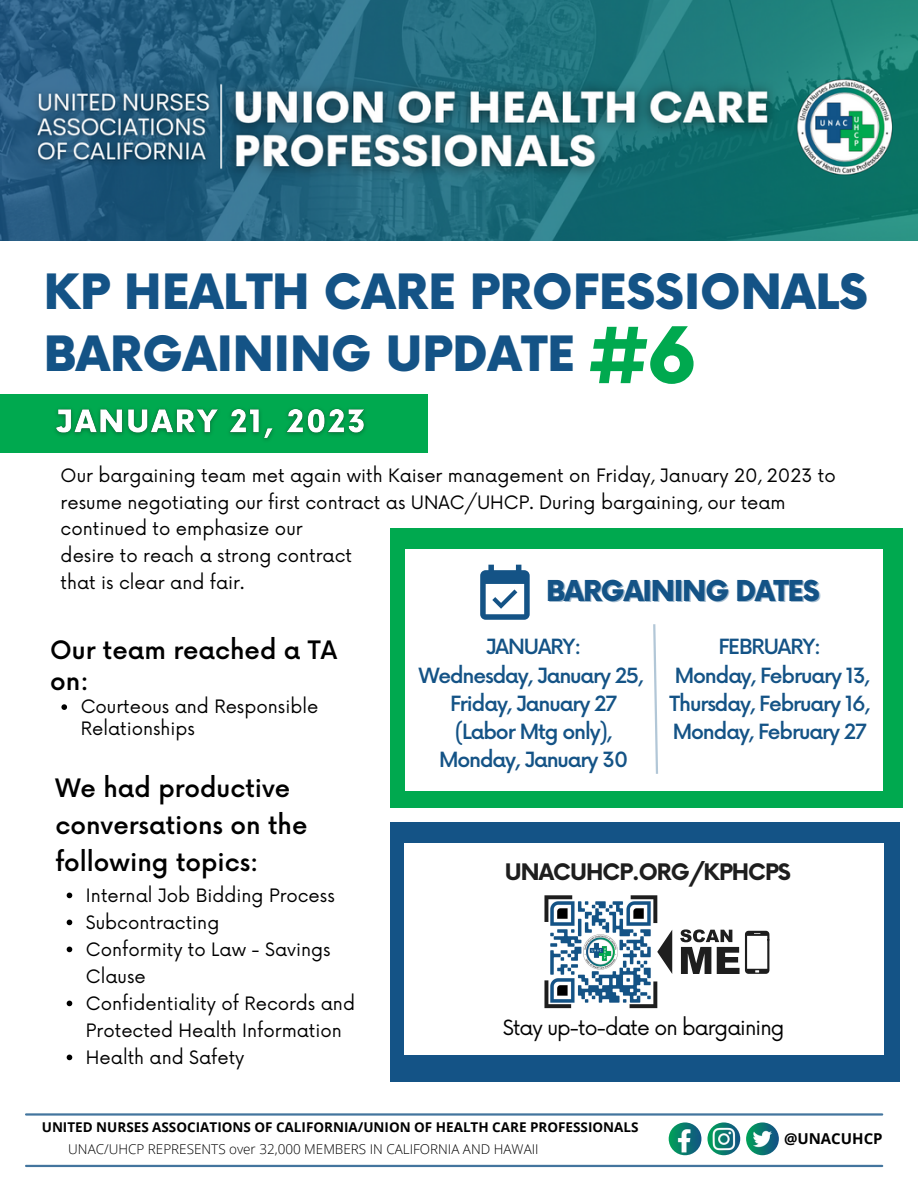
<style>
.page{position:relative;width:918px;height:1188px;background:#fff}
.page>*{position:absolute;margin:0;border:0;box-sizing:border-box;transform-origin:0 0}
.t1{font:900 47.4px/61.9px "Now";color:#145386}
.t2{font:900 28.05px "Now";letter-spacing:-.045em;color:#145386}
.t3{font:500 24.75px/37.2px "Now";color:#000}
.t4{font:700 22.2px "Now";letter-spacing:-.045em;color:#1e1e1e}
.t5{font:500 20.4px/28.2px "Now";letter-spacing:-.055em;color:#145386;text-align:center}
.t6{font:20.4px "Now";letter-spacing:-.045em;color:#000}
.t7{font:18px/27px "Now";color:#000}
.t8{font:700 15px "Open Sans";color:#000}
.t9{font:700 13.5px "Open Sans";color:#000}
.t10{font:300 13.5px "Open Sans";color:#000}
.s1{font-size:75.9px;color:#00a94f}
</style>
<div class="page">
<div style="left:0;top:394px;width:428px;height:59px;background:#00a94f"></div>
<hr style="left:26px;top:1113px;width:856px;height:3px;background:#145386">
<hr style="left:26px;top:1165px;width:856px;height:2px;background:#145386">
<img style="left:669px;top:1122px;width:32px;height:33px;border-radius:50%">
<img style="left:707px;top:1122px;width:33px;height:33px;border-radius:50%">
<img style="left:746px;top:1122px;width:33px;height:33px;border-radius:50%">
<div style="left:391px;top:822px;width:509px;height:260px;background:#145386"></div>
<div style="left:404px;top:843px;width:480px;height:212px;background:#fff"></div>
<svg style="left:680px;top:929px;width:89px;height:45px"></svg>
<svg style="left:544px;top:895px;width:128px;height:113px"></svg>
<img style="left:550px;top:901px;width:101px;height:102px">
<div style="left:391px;top:528px;width:512px;height:279px;background:#00a94f"></div>
<div style="left:406px;top:549px;width:477px;height:241px;background:#fff"></div>
<svg style="left:480px;top:565px;width:50px;height:55px"></svg>
<img style="left:56px;top:408px;width:310px;height:32px">
<svg style="left:61px;top:704px;width:6px;height:6px"></svg>
<svg style="left:67px;top:893px;width:5px;height:5px"></svg>
<svg style="left:67px;top:920px;width:5px;height:5px"></svg>
<svg style="left:67px;top:947px;width:5px;height:5px"></svg>
<svg style="left:67px;top:1001px;width:5px;height:5px"></svg>
<svg style="left:67px;top:1055px;width:5px;height:5px"></svg>
<img style="left:0;top:0;width:918px;height:240px">
<svg style="left:653px;top:624px;width:5px;height:150px"></svg>
<h1 class="t1" style="left:44px;top:264px;width:826px">KP HEALTH CARE PROFESSIONALS<br>BARGAINING UPDATE <span class="s1">#6</span></h1>
<p class="t7" style="left:61px;top:463px;width:777px">Our bargaining team met again with Kaiser management on Friday, January 20, 2023 to resume negotiating our first contract as UNAC/UHCP. During bargaining, our team</p>
<p class="t7" style="left:61px;top:516px;width:293px">continued to emphasize our desire to reach a strong contract that is clear and fair.</p>
<h3 class="t3" style="left:50px;top:637px;width:289px;line-height:30.3px">Our team reached a TA on:</h3>
<p class="t7" style="left:81px;top:697px;width:239px;line-height:21.3px">Courteous and Responsible<br>Relationships</p>
<h3 class="t3" style="left:55px;top:771px;width:254px">We had productive conversations on the following topics:</h3>
<p class="t7" style="left:86px;top:883px;width:271px">Internal Job Bidding Process<br>Subcontracting<br>Conformity to Law - Savings<br>Clause<br>Confidentiality of Records and<br>Protected Health Information<br>Health and Safety</p>
<h2 class="t2" style="left:546px;top:576px;width:275px">BARGAINING DATES</h2>
<p class="t5" style="left:419px;top:634px;width:226px">JANUARY:<br>Wednesday, January 25,<br>Friday, January 27 (Labor Mtg only),<br>Monday, January 30</p>
<p class="t5" style="left:670px;top:634px;width:202px">FEBRUARY:<br>Monday, February 13,<br>Thursday, February 16,<br>Monday, February 27</p>
<p class="t4" style="left:505px;top:860px;width:288px">UNACUHCP.ORG/KPHCPS</p>
<p class="t6" style="left:503px;top:1017px;width:283px">Stay up-to-date on bargaining</p>
<p class="t9" style="left:42px;top:1118px;width:598px">UNITED NURSES ASSOCIATIONS OF CALIFORNIA/UNION OF HEALTH CARE PROFESSIONALS</p>
<p class="t10" style="left:68px;top:1140px;width:472px">UNAC/UHCP REPRESENTS over 32,000 MEMBERS IN CALIFORNIA AND HAWAII</p>
<p class="t8" style="left:784px;top:1128px;width:100px">@UNACUHCP</p>
</div>
